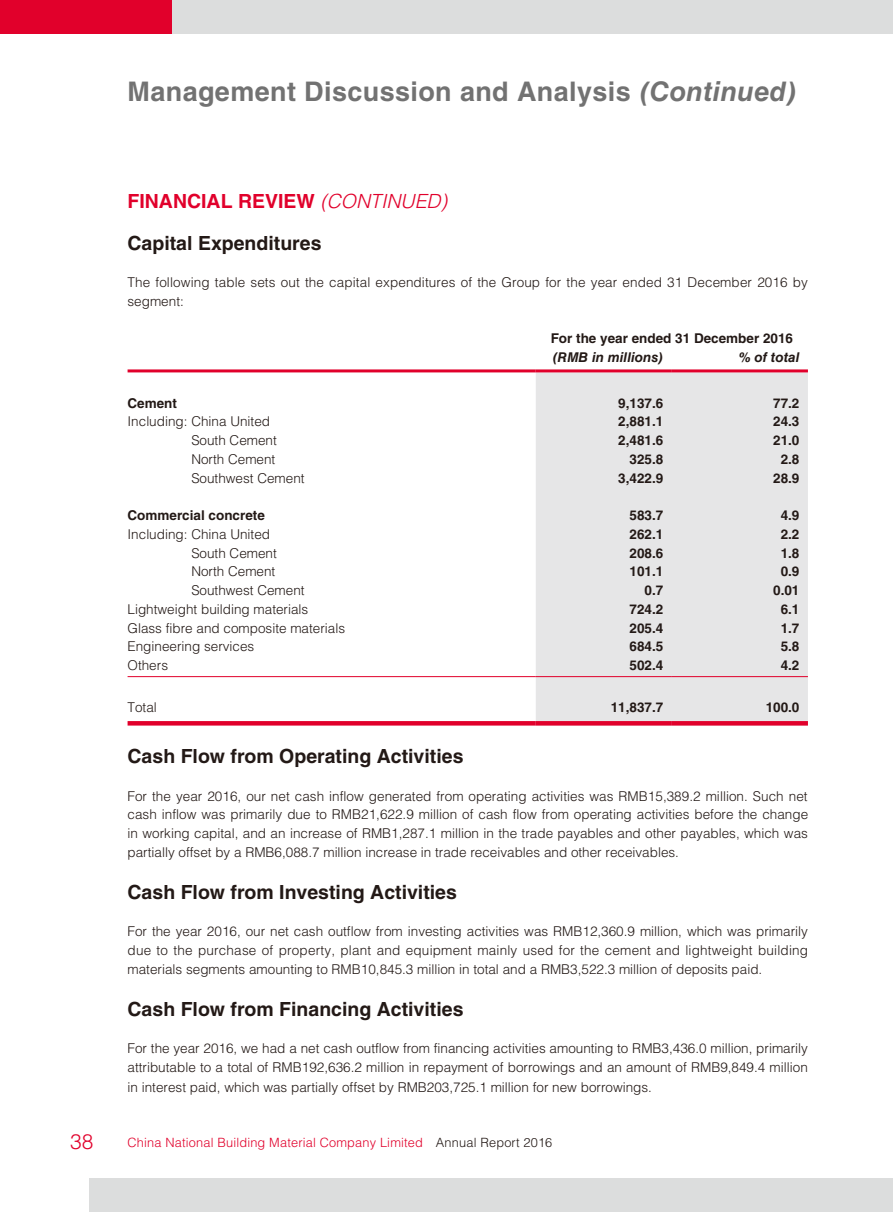
<style>
.page{position:relative;width:893px;height:1212px;background:#fff}
.page>*{position:absolute;margin:0;border:0;box-sizing:border-box;transform-origin:0 0}
.t1{font:700 27px "Helvetica LT Std";letter-spacing:.015em;color:#727272}
.t2{font:300 21px "Helvetica LT Std";color:#e1002b}
.t3{font:700 19.5px/42px "Helvetica LT Std";color:#231916}
.t4{font:300 13.5px/18.8px "Helvetica LT Std";color:#231916;text-align:justify}
.t5{font:700 13.5px "Helvetica LT Std";color:#231916}
.t6{font:italic 700 13.5px "Helvetica LT Std";color:#231916}
.t7{font:300 12.75px "Helvetica LT Std";letter-spacing:.015em;color:#e1002b}
.s1{font-style:italic}
.s2{color:#e1002b}
.s3{font-weight:300;font-style:italic;color:#e1002b}
.s4{color:#231916}
</style>
<div class="page">
<div style="left:0;top:0;width:893px;height:34px;background:#dcdddd"></div>
<div style="left:0;top:0;width:171px;height:34px;background:#e1002b"></div>
<div style="left:89px;top:1178px;width:804px;height:34px;background:#dcdddd"></div>
<div style="left:536px;top:372px;width:272px;height:349px;background:#e6e6e7"></div>
<hr style="left:128px;top:369px;width:408px;height:3px;background:#e1002b">
<hr style="left:536px;top:369px;width:136px;height:3px;background:#e1002b">
<hr style="left:672px;top:369px;width:136px;height:3px;background:#e1002b">
<hr style="left:128px;top:676px;width:408px;height:1px;background:#e1002b">
<hr style="left:536px;top:676px;width:136px;height:1px;background:#e1002b">
<hr style="left:672px;top:676px;width:136px;height:1px;background:#e1002b">
<svg style="left:128px;top:721px;width:408px;height:4px;background:#e1042e"></svg>
<svg style="left:536px;top:721px;width:136px;height:4px"></svg>
<svg style="left:672px;top:721px;width:136px;height:4px"></svg>
<h1 class="t1" style="left:128px;top:75px;width:671px">Management Discussion and Analysis <span class="s1">(Continued)</span></h1>
<h3 class="t3" style="left:128px;top:179px;width:321px"><span class="s2">FINANCIAL REVIEW</span> <span class="s3">(CONTINUED)<br></span>Capital Expenditures</h3>
<p class="t4" style="left:128px;top:273px;width:682px">The following table sets out the capital expenditures of the Group for the year ended 31 December 2016 by segment:</p>
<p class="t5" style="left:551px;top:330px;width:244px">For the year ended 31 December 2016</p>
<p class="t6" style="left:552px;top:349px;width:113px">(RMB in millions)</p>
<p class="t6" style="left:739px;top:349px;width:62px">% of total</p>
<p class="t5" style="left:128px;top:395px;width:51px">Cement</p>
<p class="t5" style="left:618px;top:395px;width:47px">9,137.6</p>
<p class="t5" style="left:773px;top:395px;width:28px">77.2</p>
<p class="t4" style="left:128px;top:412px;width:144px">Including: China United</p>
<p class="t5" style="left:618px;top:413px;width:47px">2,881.1</p>
<p class="t5" style="left:773px;top:413px;width:28px">24.3</p>
<p class="t4" style="left:191px;top:431px;width:87px">South Cement</p>
<p class="t5" style="left:618px;top:432px;width:47px">2,481.6</p>
<p class="t5" style="left:773px;top:432px;width:28px">21.0</p>
<p class="t4" style="left:191px;top:450px;width:86px">North Cement</p>
<p class="t5" style="left:630px;top:451px;width:35px">325.8</p>
<p class="t5" style="left:781px;top:451px;width:20px">2.8</p>
<p class="t4" style="left:191px;top:468px;width:115px">Southwest Cement</p>
<p class="t5" style="left:618px;top:470px;width:47px">3,422.9</p>
<p class="t5" style="left:773px;top:470px;width:28px">28.9</p>
<p class="t5" style="left:128px;top:507px;width:139px">Commercial concrete</p>
<p class="t5" style="left:630px;top:507px;width:35px">583.7</p>
<p class="t5" style="left:781px;top:507px;width:20px">4.9</p>
<p class="t4" style="left:128px;top:525px;width:144px">Including: China United</p>
<p class="t5" style="left:630px;top:526px;width:35px">262.1</p>
<p class="t5" style="left:781px;top:526px;width:20px">2.2</p>
<p class="t4" style="left:191px;top:543px;width:87px">South Cement</p>
<p class="t5" style="left:630px;top:545px;width:35px">208.6</p>
<p class="t5" style="left:781px;top:545px;width:20px">1.8</p>
<p class="t4" style="left:191px;top:562px;width:86px">North Cement</p>
<p class="t5" style="left:630px;top:563px;width:35px">101.1</p>
<p class="t5" style="left:781px;top:563px;width:20px">0.9</p>
<p class="t4" style="left:191px;top:581px;width:115px">Southwest Cement</p>
<p class="t5" style="left:645px;top:582px;width:20px">0.7</p>
<p class="t5" style="left:773px;top:582px;width:28px">0.01</p>
<p class="t4" style="left:128px;top:600px;width:182px">Lightweight building materials</p>
<p class="t5" style="left:630px;top:601px;width:35px">724.2</p>
<p class="t5" style="left:781px;top:601px;width:20px">6.1</p>
<p class="t4" style="left:128px;top:618px;width:219px">Glass fibre and composite materials</p>
<p class="t5" style="left:630px;top:620px;width:35px">205.4</p>
<p class="t5" style="left:781px;top:620px;width:20px">1.7</p>
<p class="t4" style="left:128px;top:637px;width:128px">Engineering services</p>
<p class="t5" style="left:630px;top:638px;width:35px">684.5</p>
<p class="t5" style="left:781px;top:638px;width:20px">5.8</p>
<p class="t4" style="left:128px;top:656px;width:42px">Others</p>
<p class="t5" style="left:630px;top:657px;width:35px">502.4</p>
<p class="t5" style="left:781px;top:657px;width:20px">4.2</p>
<p class="t4" style="left:128px;top:698px;width:31px">Total</p>
<p class="t5" style="left:611px;top:699px;width:54px">11,837.7</p>
<p class="t5" style="left:766px;top:699px;width:35px">100.0</p>
<h3 class="t3" style="left:128px;top:735px;width:337px">Cash Flow from Operating Activities</h3>
<p class="t4" style="left:128px;top:786px;width:682px">For the year 2016, our net cash inflow generated from operating activities was RMB15,389.2 million. Such net cash inflow was primarily due to RMB21,622.9 million of cash flow from operating activities before the change in working capital, and an increase of RMB1,287.1 million in the trade payables and other payables, which was partially offset by a RMB6,088.7 million increase in trade receivables and other receivables.</p>
<h3 class="t3" style="left:128px;top:870px;width:331px">Cash Flow from Investing Activities</h3>
<p class="t4" style="left:128px;top:922px;width:682px">For the year 2016, our net cash outflow from investing activities was RMB12,360.9 million, which was primarily due to the purchase of property, plant and equipment mainly used for the cement and lightweight building materials segments amounting to RMB10,845.3 million in total and a RMB3,522.3 million of deposits paid.</p>
<h3 class="t3" style="left:128px;top:987px;width:337px">Cash Flow from Financing Activities</h3>
<p class="t4" style="left:128px;top:1039px;width:682px">For the year 2016, we had a net cash outflow from financing activities amounting to RMB3,436.0 million, primarily attributable to a total of RMB192,636.2 million in repayment of borrowings and an amount of RMB9,849.4 million in interest paid, which was partially offset by RMB203,725.1 million for new borrowings.</p>
<h2 class="t2" style="left:70px;top:1128px;width:25px">38</h2>
<p class="t7" style="left:128px;top:1134px;width:426px">China National Building Material Company Limited <span class="s4">Annual Report 2016</span></p>
</div>
